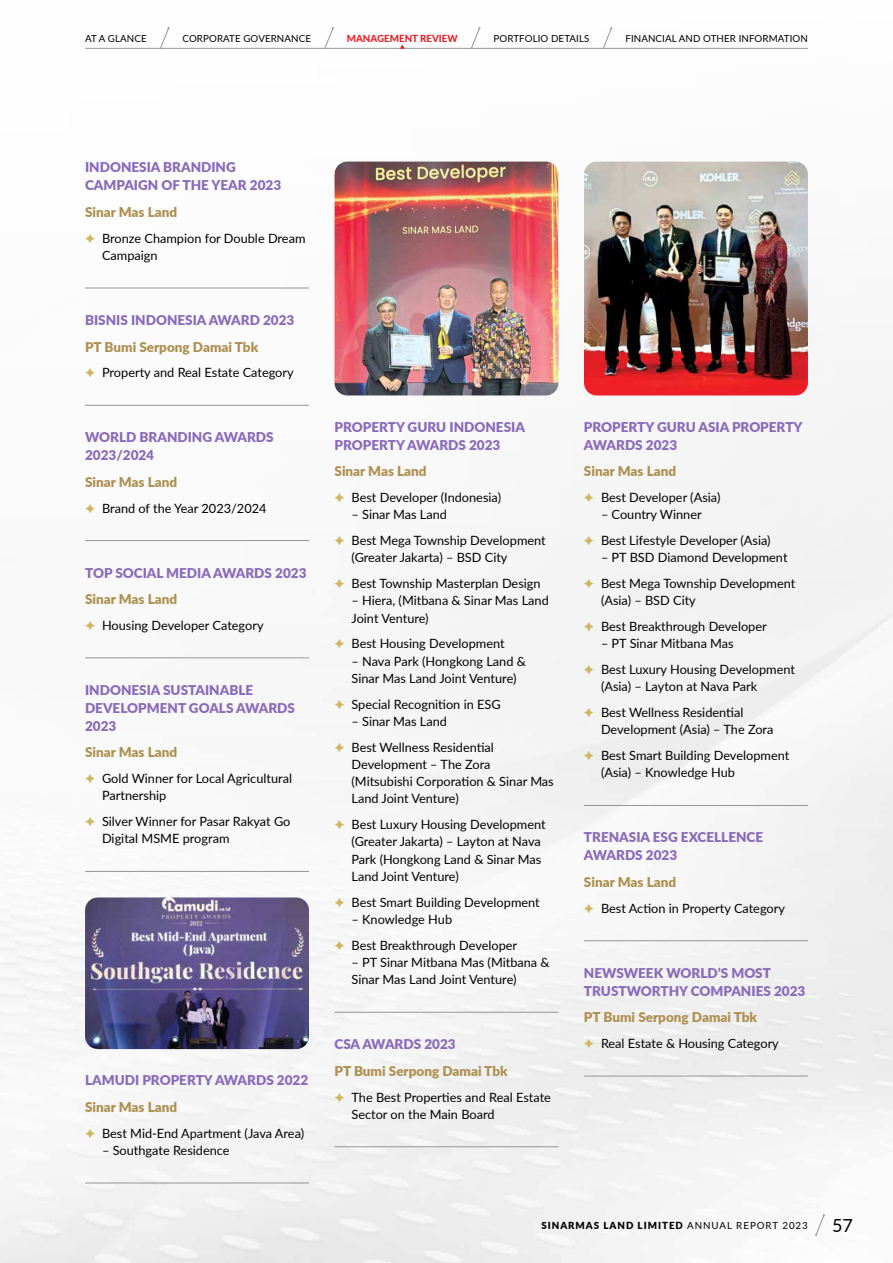
<style>
.page{position:relative;width:893px;height:1263px;background:#fff}
.page>*{position:absolute;margin:0;border:0;box-sizing:border-box;transform-origin:0 0}
.t1{font:18px "Lato";color:#000}
.t2{font:900 13.5px/18px "Lato";color:#8a6aba}
.t3{font:900 13.5px "Lato";color:#ad9050}
.t4{font:12.75px/17.2px "Lato";color:#000}
.t5{font:9.75px "Lato";letter-spacing:.01em;color:#000}
.t6{font:900 9.75px "Lato";letter-spacing:.1em;color:#000}
.t7{font:800 9.75px "Lato";color:#ed1d24}
.s1{color:#d1b660}
.s2{font-weight:400}
</style>
<div class="page">
<img style="left:85px;top:897px;width:224px;height:152px">
<img style="left:334px;top:162px;width:224px;height:233px">
<img style="left:584px;top:162px;width:224px;height:233px">
<hr style="left:334px;top:1012px;width:224px;height:1px;background:#939598">
<hr style="left:334px;top:1146px;width:224px;height:1px;background:#939598">
<hr style="left:584px;top:805px;width:224px;height:1px;background:#939598">
<hr style="left:584px;top:940px;width:224px;height:1px;background:#939598">
<hr style="left:584px;top:1076px;width:224px;height:1px;background:#939598">
<hr style="left:85px;top:1182px;width:224px;height:1px;background:#939598">
<hr style="left:85px;top:288px;width:224px;height:1px;background:#939598">
<hr style="left:85px;top:405px;width:224px;height:1px;background:#939598">
<hr style="left:85px;top:540px;width:224px;height:1px;background:#939598">
<hr style="left:85px;top:657px;width:224px;height:1px;background:#939598">
<hr style="left:85px;top:871px;width:224px;height:1px;background:#939598">
<svg style="left:815px;top:1214px;width:10px;height:22px"></svg>
<svg style="left:602px;top:27px;width:10px;height:21px"></svg>
<svg style="left:470px;top:27px;width:10px;height:21px"></svg>
<svg style="left:324px;top:27px;width:10px;height:21px"></svg>
<svg style="left:159px;top:27px;width:11px;height:21px"></svg>
<hr style="left:85px;top:48px;width:723px;height:1px;background:#939598">
<svg style="left:400px;top:44px;width:5px;height:5px"></svg>
<p class="t5" style="left:85px;top:31px;width:63px">AT A GLANCE</p>
<p class="t5" style="left:183px;top:31px;width:130px">CORPORATE GOVERNANCE</p>
<p class="t7" style="left:347px;top:31px;width:112px">MANAGEMENT REVIEW</p>
<p class="t5" style="left:494px;top:31px;width:97px">PORTFOLIO DETAILS</p>
<p class="t5" style="left:625px;top:31px;width:184px">FINANCIAL AND OTHER INFORMATION</p>
<p class="t2" style="left:85px;top:158px;width:198px">INDONESIA BRANDING<br>CAMPAIGN OF THE YEAR 2023</p>
<p class="t3" style="left:85px;top:202px;width:94px">Sinar Mas Land</p>
<p class="t4" style="left:102px;top:229px;width:205px;text-indent:-17px"><span class="s1">✦</span> Bronze Champion for Double Dream<br>Campaign</p>
<p class="t2" style="left:85px;top:310px;width:211px">BISNIS INDONESIA AWARD 2023</p>
<p class="t3" style="left:85px;top:336px;width:175px">PT Bumi Serpong Damai Tbk</p>
<p class="t4" style="left:85px;top:363px;width:210px"><span class="s1">✦</span> Property and Real Estate Category</p>
<p class="t2" style="left:85px;top:428px;width:190px">WORLD BRANDING AWARDS<br>2023/2024</p>
<p class="t3" style="left:85px;top:472px;width:94px">Sinar Mas Land</p>
<p class="t4" style="left:85px;top:499px;width:183px"><span class="s1">✦</span> Brand of the Year 2023/2024</p>
<p class="t2" style="left:85px;top:563px;width:223px">TOP SOCIAL MEDIA AWARDS 2023</p>
<p class="t3" style="left:85px;top:589px;width:94px">Sinar Mas Land</p>
<p class="t4" style="left:85px;top:616px;width:180px"><span class="s1">✦</span> Housing Developer Category</p>
<p class="t2" style="left:85px;top:680px;width:211px">INDONESIA SUSTAINABLE<br>DEVELOPMENT GOALS AWARDS<br>2023</p>
<p class="t3" style="left:85px;top:742px;width:94px">Sinar Mas Land</p>
<p class="t4" style="left:102px;top:769px;width:191px;text-indent:-17px"><span class="s1">✦</span> Gold Winner for Local Agricultural<br>Partnership</p>
<p class="t4" style="left:102px;top:812px;width:190px;text-indent:-17px"><span class="s1">✦</span> Silver Winner for Pasar Rakyat Go<br>Digital MSME program</p>
<p class="t2" style="left:85px;top:1071px;width:225px">LAMUDI PROPERTY AWARDS 2022</p>
<p class="t3" style="left:85px;top:1097px;width:94px">Sinar Mas Land</p>
<p class="t4" style="left:85px;top:1124px;width:221px"><span class="s1">✦</span> Best Mid-End Apartment (Java Area)</p>
<p class="t4" style="left:102px;top:1141px;width:129px">– Southgate Residence</p>
<p class="t2" style="left:334px;top:417px;width:192px">PROPERTY GURU INDONESIA<br>PROPERTY AWARDS 2023</p>
<p class="t3" style="left:334px;top:461px;width:94px">Sinar Mas Land</p>
<p class="t4" style="left:334px;top:488px;width:168px"><span class="s1">✦</span> Best Developer (Indonesia)</p>
<p class="t4" style="left:334px;top:501px;width:213px;line-height:25.8px;text-indent:17px">– Sinar Mas Land<br><span class="s1">✦</span> Best Mega Township Development</p>
<p class="t4" style="left:334px;top:544px;width:208px;line-height:25.8px;text-indent:17px">(Greater Jakarta) – BSD City<br><span class="s1">✦</span> Best Township Masterplan Design</p>
<p class="t4" style="left:351px;top:592px;width:199px">– Hiera, (Mitbana &amp; Sinar Mas Land<br>Joint Venture)</p>
<p class="t4" style="left:334px;top:635px;width:172px"><span class="s1">✦</span> Best Housing Development</p>
<p class="t4" style="left:351px;top:652px;width:176px">– Nava Park (Hongkong Land &amp;<br>Sinar Mas Land Joint Venture)</p>
<p class="t4" style="left:334px;top:695px;width:168px"><span class="s1">✦</span> Special Recognition in ESG</p>
<p class="t4" style="left:334px;top:708px;width:161px;line-height:25.8px;text-indent:17px">– Sinar Mas Land<br><span class="s1">✦</span> Best Wellness Residential</p>
<p class="t4" style="left:351px;top:755px;width:204px">Development – The Zora (Mitsubishi Corporation &amp; Sinar Mas<br>Land Joint Venture)</p>
<p class="t4" style="left:351px;top:815px;width:196px;text-indent:-17px"><span class="s1">✦</span> Best Luxury Housing Development (Greater Jakarta) – Layton at Nava<br>Park (Hongkong Land &amp; Sinar Mas<br>Land Joint Venture)</p>
<p class="t4" style="left:334px;top:893px;width:207px"><span class="s1">✦</span> Best Smart Building Development</p>
<p class="t4" style="left:334px;top:906px;width:184px;line-height:25.8px;text-indent:17px">– Knowledge Hub<br><span class="s1">✦</span> Best Breakthrough Developer</p>
<p class="t4" style="left:351px;top:953px;width:200px">– PT Sinar Mitbana Mas (Mitbana &amp;<br>Sinar Mas Land Joint Venture)</p>
<p class="t2" style="left:334px;top:1035px;width:123px">CSA AWARDS 2023</p>
<p class="t3" style="left:334px;top:1061px;width:175px">PT Bumi Serpong Damai Tbk</p>
<p class="t4" style="left:351px;top:1088px;width:201px;text-indent:-17px"><span class="s1">✦</span> The Best Properties and Real Estate<br>Sector on the Main Board</p>
<p class="t2" style="left:584px;top:417px;width:220px">PROPERTY GURU ASIA PROPERTY<br>AWARDS 2023</p>
<p class="t3" style="left:584px;top:461px;width:94px">Sinar Mas Land</p>
<p class="t4" style="left:584px;top:488px;width:138px"><span class="s1">✦</span> Best Developer (Asia)</p>
<p class="t4" style="left:584px;top:501px;width:188px;line-height:25.8px;text-indent:17px">– Country Winner<br><span class="s1">✦</span> Best Lifestyle Developer (Asia)</p>
<p class="t4" style="left:584px;top:544px;width:213px;line-height:25.8px;text-indent:17px">– PT BSD Diamond Development <span class="s1">✦</span> Best Mega Township Development</p>
<p class="t4" style="left:584px;top:587px;width:184px;line-height:25.8px;text-indent:17px">(Asia) – BSD City<br><span class="s1">✦</span> Best Breakthrough Developer</p>
<p class="t4" style="left:584px;top:630px;width:213px;line-height:25.8px;text-indent:17px">– PT Sinar Mitbana Mas<br><span class="s1">✦</span> Best Luxury Housing Development</p>
<p class="t4" style="left:584px;top:673px;width:175px;line-height:25.8px;text-indent:17px">(Asia) – Layton at Nava Park <span class="s1">✦</span> Best Wellness Residential</p>
<p class="t4" style="left:584px;top:716px;width:207px;line-height:25.8px;text-align:center">Development (Asia) – The Zora<br><span class="s1">✦</span> Best Smart Building Development</p>
<p class="t4" style="left:601px;top:764px;width:136px">(Asia) – Knowledge Hub</p>
<p class="t2" style="left:584px;top:828px;width:181px">TRENASIA ESG EXCELLENCE<br>AWARDS 2023</p>
<p class="t3" style="left:584px;top:872px;width:94px">Sinar Mas Land</p>
<p class="t4" style="left:584px;top:899px;width:203px"><span class="s1">✦</span> Best Action in Property Category</p>
<p class="t2" style="left:584px;top:963px;width:223px">NEWSWEEK WORLD’S MOST<br>TRUSTWORTHY COMPANIES 2023</p>
<p class="t3" style="left:584px;top:1007px;width:175px">PT Bumi Serpong Damai Tbk</p>
<p class="t4" style="left:584px;top:1034px;width:196px"><span class="s1">✦</span> Real Estate &amp; Housing Category</p>
<p class="t6" style="left:541px;top:1218px;width:268px">SINARMAS LAND LIMITED <span class="s2">ANNUAL REPORT 2023</span></p>
<h1 class="t1" style="left:832px;top:1213px;width:22px">57</h1>
</div>
